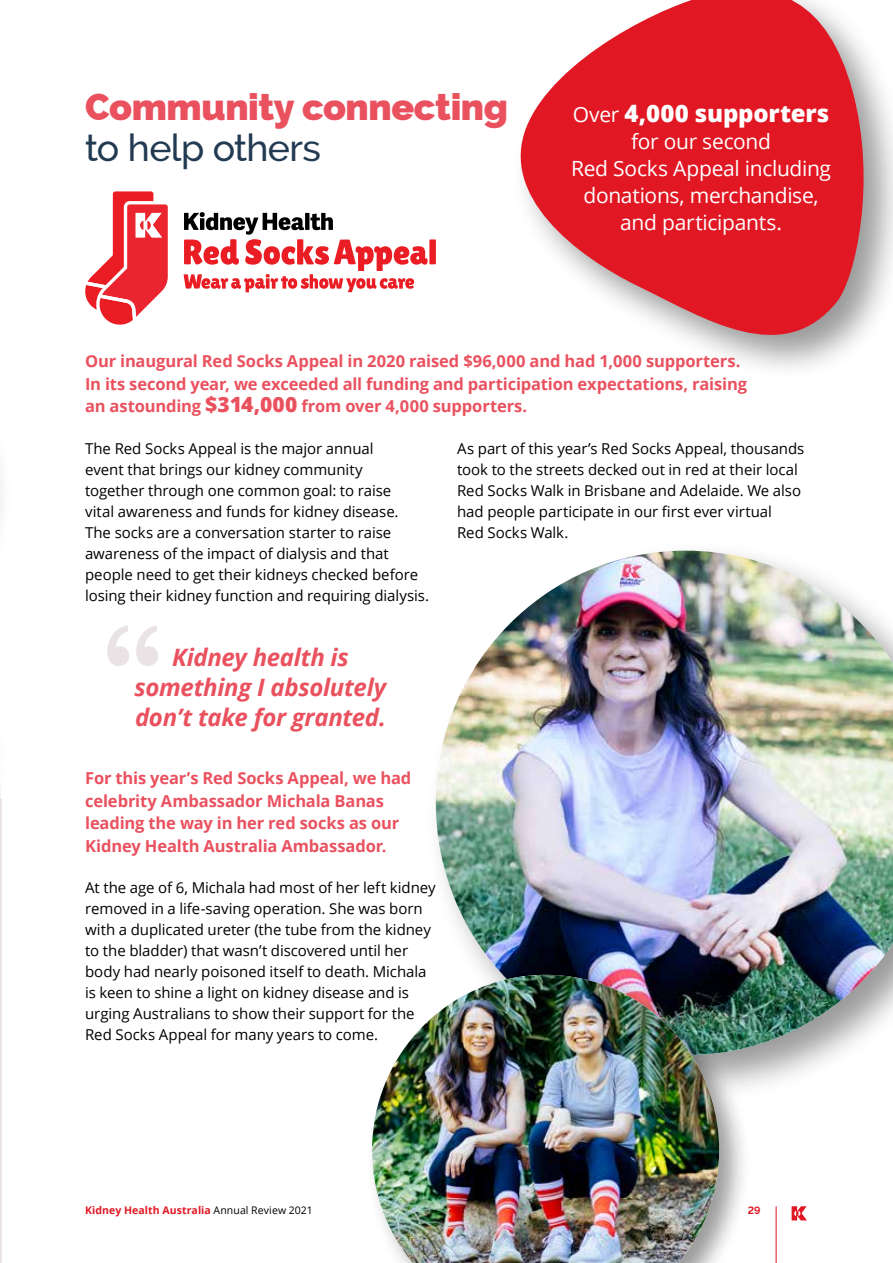
<style>
.page{position:relative;width:893px;height:1263px;background:#fff}
.page>*{position:absolute;margin:0;border:0;box-sizing:border-box;transform-origin:0 0}
.t1{font:150px "Gordita";color:#e9e3e6}
.t2{font:800 37.5px "Raleway";letter-spacing:-.01em;color:#ea515f}
.t3{font:500 37.5px "Raleway";letter-spacing:-.015em;color:#223a52}
.t4{font:italic 700 24px/30px "Open Sans";letter-spacing:-.015em;color:#ea515f;text-align:center}
.t5{font:800 24px "Open Sans";letter-spacing:-.01em;color:#fff}
.t6{font:21px/27px "Open Sans";letter-spacing:-.015em;color:#fff;text-align:center}
.t7{font:700 16.5px/22.5px "Open Sans";letter-spacing:-.01em;color:#ea515f}
.t8{font:15px/21px "Open Sans";letter-spacing:-.005em;color:#000}
.t9{font:700 10.5px "Open Sans";letter-spacing:.01em;color:#e11723}
.t10{font:700 10.5px "Raleway";color:#e11723}
.s1{font-weight:400;font-size:21px}
.s2{font-weight:800;font-size:21px}
.s3{font-weight:400;color:#000}
</style>
<div class="page">
<svg style="left:1px;top:989px;width:1px;height:274px"></svg>
<hr style="left:0;top:799px;width:1px;height:464px;background:#e9e3e6">
<div style="left:511px;top:0;width:382px;height:381px;background:#000;opacity:.4"></div>
<svg style="left:511px;top:0;width:366px;height:369px;fill:#e11723"></svg>
<svg style="left:85px;top:191px;width:83px;height:134px"></svg>
<svg style="left:184px;top:212px;width:252px;height:80px"></svg>
<svg style="left:792px;top:1206px;width:15px;height:14px"></svg>
<hr style="left:776px;top:1206px;width:1px;height:57px;background:#e11723">
<div style="left:425px;top:540px;width:468px;height:563px;background:#000;opacity:.4"></div>
<img style="left:436px;top:551px;width:457px;height:504px">
<div style="left:0;top:533px;width:6px;height:456px;background:#000;opacity:.4"></div>
<div style="left:0;top:333px;width:14px;height:325px;background:#fff"></div>
<div style="left:365px;top:967px;width:387px;height:296px;background:#000;opacity:.4"></div>
<img style="left:372px;top:975px;width:347px;height:288px">
<h2 class="t2" style="left:85px;top:85px;width:425px">Community connecting</h2>
<h2 class="t3" style="left:85px;top:126px;width:237px">to help others</h2>
<h3 class="t5" style="left:573px;top:95px;width:258px"><span class="s1">Over</span> 4,000 supporters</h3>
<h3 class="t6" style="left:571px;top:127px;width:262px">for our second<br>Red Socks Appeal including donations, merchandise, and participants.</h3>
<p class="t7" style="left:85px;top:350px;width:664px">Our inaugural Red Socks Appeal in 2020 raised $96,000 and had 1,000 supporters.<br>In its second year, we exceeded all funding and participation expectations, raising an astounding <span class="s2">$314,000</span> from over 4,000 supporters.</p>
<p class="t8" style="left:85px;top:437px;width:346px">The Red Socks Appeal is the major annual<br>event that brings our kidney community<br>together through one common goal: to raise<br>vital awareness and funds for kidney disease.<br>The socks are a conversation starter to raise awareness of the impact of dialysis and that people need to get their kidneys checked before losing their kidney function and requiring dialysis.</p>
<p class="t8" style="left:457px;top:437px;width:349px">As part of this year’s Red Socks Appeal, thousands took to the streets decked out in red at their local Red Socks Walk in Brisbane and Adelaide. We also had people participate in our first ever virtual<br>Red Socks Walk.</p>
<h1 class="t1" style="left:98px;top:576px;width:71px">“</h1>
<h3 class="t4" style="left:135px;top:641px;width:253px">Kidney health is something I absolutely</h3>
<h3 class="t4" style="left:135px;top:701px;width:252px">don’t take for granted.</h3>
<p class="t7" style="left:85px;top:767px;width:328px">For this year’s Red Socks Appeal, we had celebrity Ambassador Michala Banas leading the way in her red socks as our Kidney Health Australia Ambassador.</p>
<p class="t8" style="left:85px;top:877px;width:352px">At the age of 6, Michala had most of her left kidney removed in a life-saving operation. She was born with a duplicated ureter (the tube from the kidney to the bladder) that wasn’t discovered until her body had nearly poisoned itself to death. Michala is keen to shine a light on kidney disease and is urging Australians to show their support for the Red Socks Appeal for many years to come.</p>
<p class="t9" style="left:85px;top:1202px;width:229px">Kidney Health Australia <span class="s3">Annual Review 2021</span></p>
<p class="t10" style="left:748px;top:1204px;width:14px">29</p>
</div>
